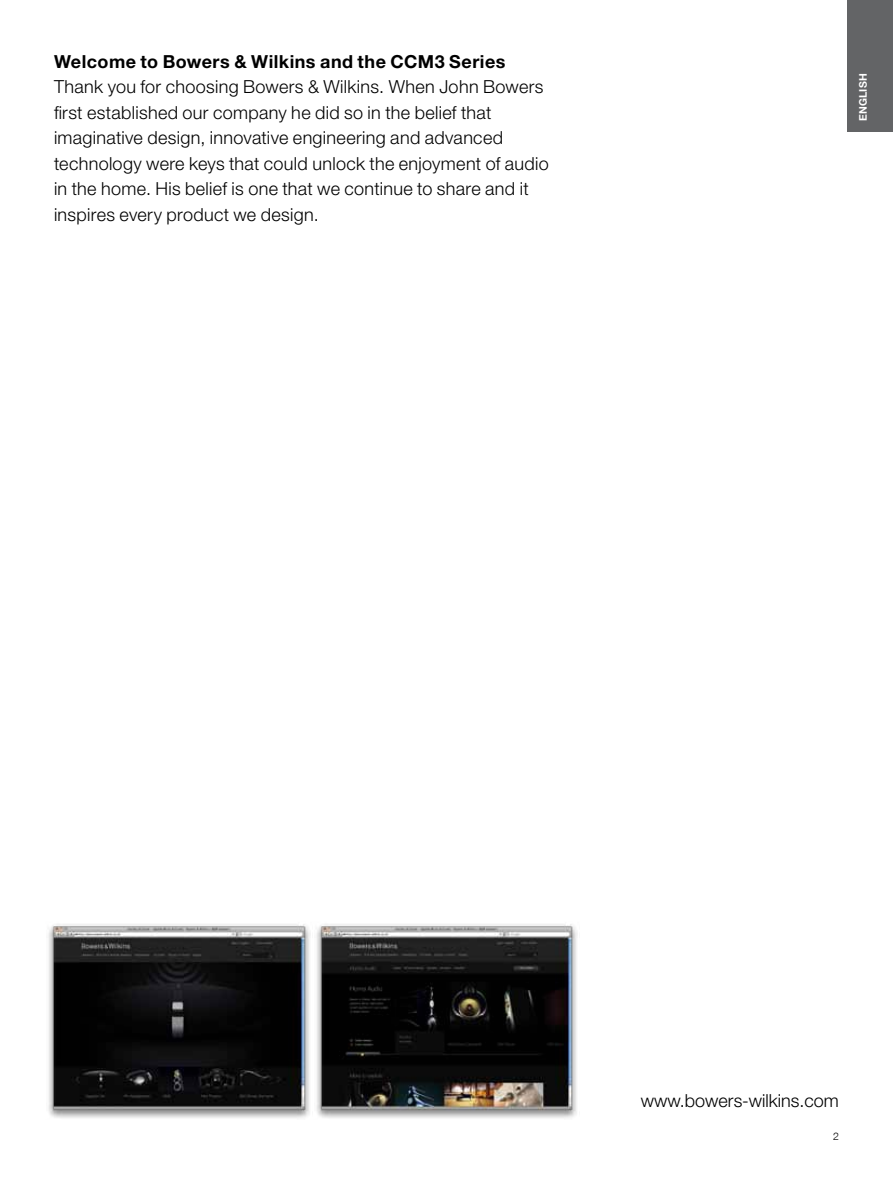
<style>
.page{position:relative;width:893px;height:1191px;background:#fff}
.page>*{position:absolute;margin:0;border:0;box-sizing:border-box;transform-origin:0 0}
.t1{font:300 18px/25.5px "Helvetica Neue";letter-spacing:.015em;color:#000}
.t2{font:700 18px "Helvetica Neue";letter-spacing:.025em;color:#000}
.t3{font:700 10.5px "Helvetica Neue LT Com";letter-spacing:.02em;color:#fff}
.t4{font:300 10.5px "Helvetica Neue LT Com";color:#000}
</style>
<div class="page">
<div style="left:847px;top:0;width:46px;height:132px;background:#636466"></div>
<img style="left:48px;top:924px;width:530px;height:194px">
<p class="t2" style="left:54px;top:50px;width:453px">Welcome to Bowers &amp; Wilkins and the CCM3 Series</p>
<p class="t1" style="left:54px;top:74px;width:496px">Thank you for choosing Bowers &amp; Wilkins. When John Bowers first established our company he did so in the belief that imaginative design, innovative engineering and advanced technology were keys that could unlock the enjoyment of audio in the home. His belief is one that we continue to share and it inspires every product we design.</p>
<p class="t3" style="left:856px;top:121px;width:49px;rotate:-90deg">ENGLISH</p>
<p class="t1" style="left:641px;top:1087px;width:200px">www.bowers-wilkins.com</p>
<p class="t4" style="left:833px;top:1130px;width:7px">2</p>
</div>
